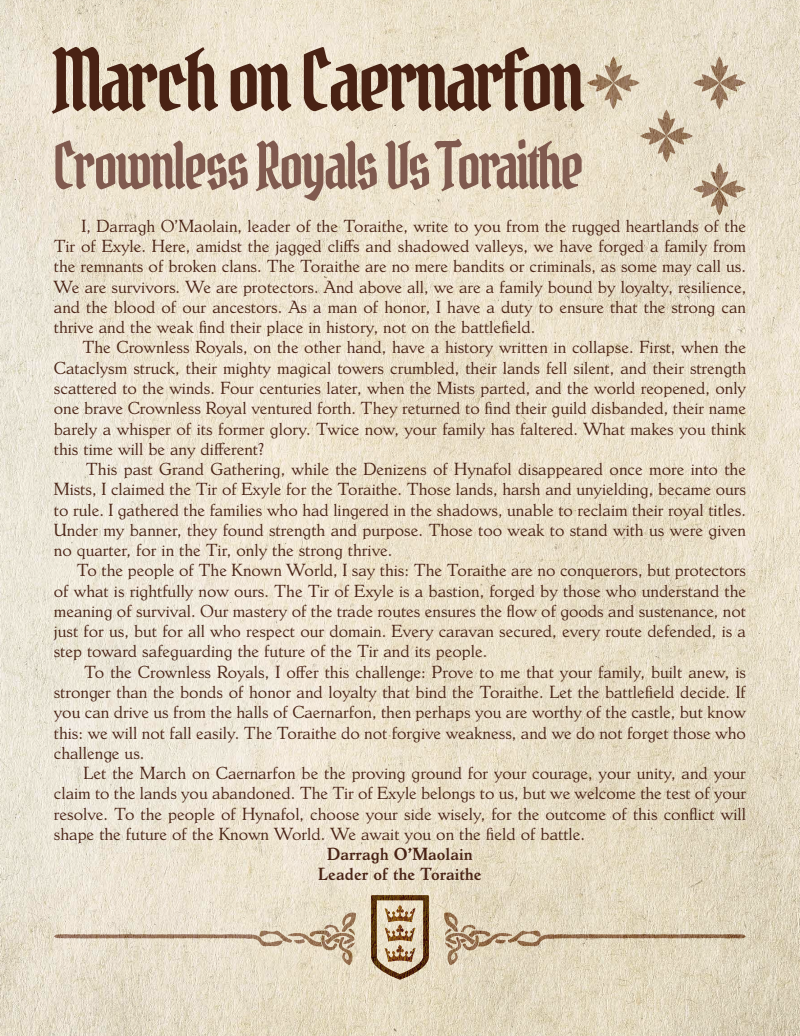
<style>
.page{position:relative;width:800px;height:1036px;background:#fff}
.page>*{position:absolute;margin:0;border:0;box-sizing:border-box;transform-origin:0 0}
.t1{font:83.31px "Pirata One";letter-spacing:-.04em;color:#492214;scale:.94 1}
.t2{font:63.62px "Pirata One";letter-spacing:-.04em;color:#805a4f;scale:.91 1}
.t3{font:16.88px/20.2px "Dutch Mediaeval Pro";color:#492214;text-align:justify}
.t4{font:700 16.88px/20.2px "Dutch Mediaeval Pro";color:#492214;text-align:center}
</style>
<div class="page">
<img style="left:0;top:0;width:800px;height:1035px">
<svg style="left:587px;top:56px;width:159px;height:159px"></svg>
<svg style="left:371px;top:895px;width:58px;height:84px"></svg>
<svg style="left:444px;top:912px;width:302px;height:53px"></svg>
<svg style="left:54px;top:912px;width:303px;height:53px"></svg>
<h1 class="t1" style="left:53px;top:27px;width:567px">March on Caernarfon</h1>
<h2 class="t2" style="left:53px;top:125px;width:586px">Crownless Royals Vs Toraithe</h2>
<p class="t3" style="left:54px;top:216px;width:694px;text-indent:28px">I, Darragh O’Maolain, leader of the Toraithe, write to you from the rugged heartlands of the Tir of Exyle. Here, amidst the jagged cliffs and shadowed valleys, we have forged a family from the remnants of broken clans. The Toraithe are no mere bandits or criminals, as some may call us.<br>We are survivors. We are protectors. And above all, we are a family bound by loyalty, resilience, and the blood of our ancestors. As a man of honor, I have a duty to ensure that the strong can thrive and the weak find their place in history, not on the battlefield.</p>
<p class="t3" style="left:54px;top:337px;width:694px;text-indent:29px">The Crownless Royals, on the other hand, have a history written in collapse. First, when the Cataclysm struck, their mighty magical towers crumbled, their lands fell silent, and their strength scattered to the winds. Four centuries later, when the Mists parted, and the world reopened, only one brave Crownless Royal ventured forth. They returned to find their guild disbanded, their name barely a whisper of its former glory. Twice now, your family has faltered. What makes you think this time will be any different?</p>
<p class="t3" style="left:54px;top:459px;width:694px;text-indent:32px">This past Grand Gathering, while the Denizens of Hynafol disappeared once more into the Mists, I claimed the Tir of Exyle for the Toraithe. Those lands, harsh and unyielding, became ours to rule. I gathered the families who had lingered in the shadows, unable to reclaim their royal titles.<br>Under my banner, they found strength and purpose. Those too weak to stand with us were given no quarter, for in the Tir, only the strong thrive.</p>
<p class="t3" style="left:54px;top:560px;width:694px;text-indent:23px">To the people of The Known World, I say this: The Toraithe are no conquerors, but protectors of what is rightfully now ours. The Tir of Exyle is a bastion, forged by those who understand the meaning of survival. Our mastery of the trade routes ensures the flow of goods and sustenance, not just for us, but for all who respect our domain. Every caravan secured, every route defended, is a step toward safeguarding the future of the Tir and its people.</p>
<p class="t3" style="left:54px;top:661px;width:694px;text-indent:30px">To the Crownless Royals, I offer this challenge: Prove to me that your family, built anew, is stronger than the bonds of honor and loyalty that bind the Toraithe. Let the battlefield decide. If you can drive us from the halls of Caernarfon, then perhaps you are worthy of the castle, but know this: we will not fall easily. The Toraithe do not forgive weakness, and we do not forget those who challenge us.</p>
<p class="t3" style="left:54px;top:762px;width:694px;text-indent:30px">Let the March on Caernarfon be the proving ground for your courage, your unity, and your claim to the lands you abandoned. The Tir of Exyle belongs to us, but we welcome the test of your resolve. To the people of Hynafol, choose your side wisely, for the outcome of this conflict will shape the future of the Known World. We await you on the field of battle.</p>
<p class="t4" style="left:318px;top:843px;width:165px">Darragh O’Maolain<br>Leader of the Toraithe</p>
</div>
